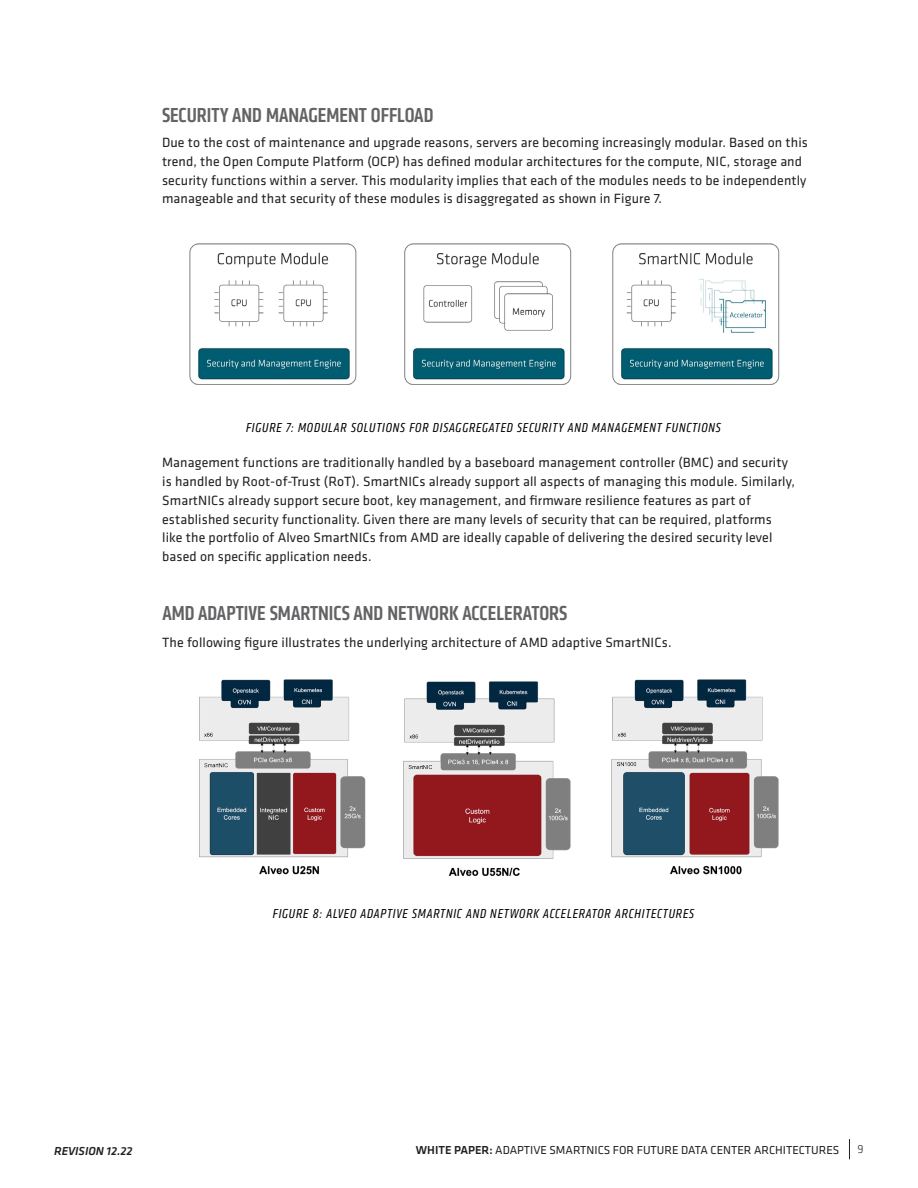
<style>
.page{position:relative;width:918px;height:1188px;background:#fff}
.page>*{position:absolute;margin:0;border:0;box-sizing:border-box;transform-origin:0 0}
.SUBHEAD_GRAY{font:500 condensed 21px "Klavika";color:#636366}
.t1{font:13.8px/18.8px "Klavika";letter-spacing:.01em;color:#231f20}
.Table_of_Contents_Up{font:italic condensed 13.5px "Klavika";letter-spacing:.06em;color:#000}
.t2{font:12px "Klavika";color:#231f20}
.t3{font:italic 500 12px "Klavika";color:#231f20}
.t4{font:300 12px "Klavika";color:#231f20}
.s1{font-weight:500}
</style>
<div class="page">
<svg style="left:849px;top:1139px;width:1px;height:20px"></svg>
<img style="left:190px;top:243px;width:590px;height:142px">
<img style="left:199px;top:680px;width:580px;height:196px">
<p class="SUBHEAD_GRAY" style="left:162px;top:102px;width:273px">SECURITY AND MANAGEMENT OFFLOAD</p>
<p class="t1" style="left:162px;top:133px;width:647px">Due to the cost of maintenance and upgrade reasons, servers are becoming increasingly modular. Based on this trend, the Open Compute Platform (OCP) has defined modular architectures for the compute, NIC, storage and security functions within a server. This modularity implies that each of the modules needs to be independently manageable and that security of these modules is disaggregated as shown in Figure 7.</p>
<p class="Table_of_Contents_Up" style="left:246px;top:420px;width:476px">FIGURE 7: MODULAR SOLUTIONS FOR DISAGGREGATED SECURITY AND MANAGEMENT FUNCTIONS</p>
<p class="t1" style="left:162px;top:453px;width:634px">Management functions are traditionally handled by a baseboard management controller (BMC) and security is handled by Root-of-Trust (RoT). SmartNICs already support all aspects of managing this module. Similarly, SmartNICs already support secure boot, key management, and firmware resilience features as part of established security functionality. Given there are many levels of security that can be required, platforms like the portfolio of Alveo SmartNICs from AMD are ideally capable of delivering the desired security level based on specific application needs.</p>
<p class="SUBHEAD_GRAY" style="left:162px;top:600px;width:407px">AMD ADAPTIVE SMARTNICS AND NETWORK ACCELERATORS</p>
<p class="t1" style="left:162px;top:632px;width:511px">The following figure illustrates the underlying architecture of AMD adaptive SmartNICs.</p>
<p class="Table_of_Contents_Up" style="left:273px;top:906px;width:423px">FIGURE 8: ALVEO ADAPTIVE SMARTNIC AND NETWORK ACCELERATOR ARCHITECTURES</p>
<p class="t3" style="left:54px;top:1142px;width:80px">REVISION 12.22</p>
<p class="t2" style="left:416px;top:1142px;width:425px"><span class="s1">WHITE PAPER:</span> ADAPTIVE SMARTNICS FOR FUTURE DATA CENTER ARCHITECTURES</p>
<p class="t4" style="left:857px;top:1142px;width:8px">9</p>
</div>
